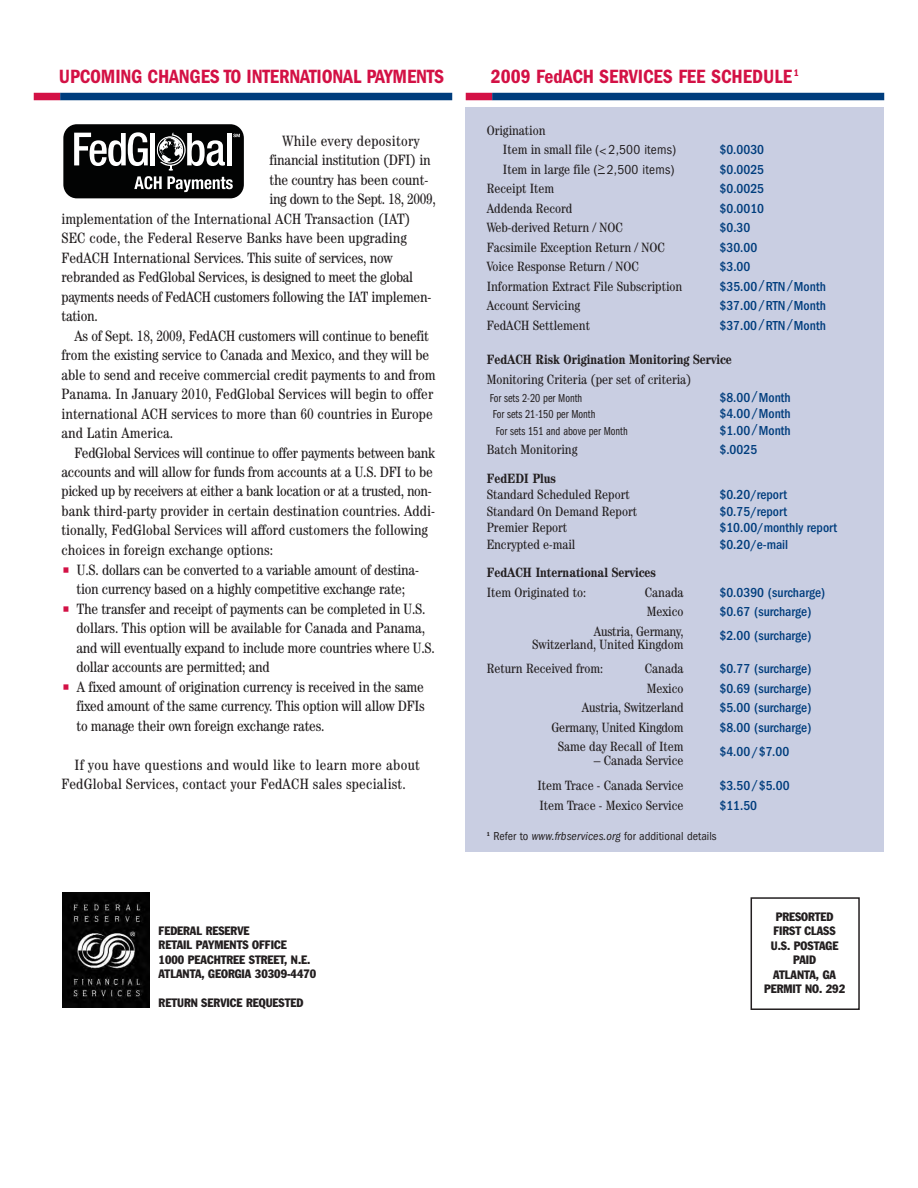
<style>
.page{position:relative;width:918px;height:1188px;background:#fff}
.page>*{position:absolute;margin:0;border:0;box-sizing:border-box;transform-origin:0 0}
.t1{font:600 condensed 36px "Franklin Gothic";color:#d31145}
.t2{font:600 condensed 19.95px "Franklin Gothic";letter-spacing:-.01em;color:#d31145}
.t3{font:condensed 15px/19.5px "Century";letter-spacing:-.015em;color:#231f20}
.t4{font:condensed 15px "Century";letter-spacing:.005em;color:#231f20}
.t5{font:condensed 15px/19.5px "Century";letter-spacing:.015em;color:#231f20}
.t6{font:condensed 15px "Century";letter-spacing:.01em;color:#231f20}
.t7{font:condensed 15px "Century";letter-spacing:.02em;color:#231f20}
.t8{font:condensed 13.5px/19.5px "Century";color:#231f20}
.t9{font:500 condensed 13.5px "Franklin Gothic";color:#003d7d}
.t10{font:700 condensed 13.5px "Century";color:#231f20}
.t11{font:condensed 12px/14.4px "Franklin Gothic";color:#231f20}
.t12{font:12px "Franklin Gothic Book Cmpr";color:#231f20}
.t13{font:condensed 12px "Franklin Gothic";letter-spacing:.005em;color:#231f20}
.s1{font-family:"Franklin Gothic"}
.s2{font-style:italic}
</style>
<div class="page">
<div style="left:751px;top:897px;width:109px;height:113px;border:2px solid #231f20"></div>
<img style="left:63px;top:892px;width:87px;height:116px">
<div style="left:466px;top:107px;width:418px;height:745px;background:#c9cee2"></div>
<div style="left:466px;top:93px;width:26px;height:7px;background:#d31145"></div>
<div style="left:492px;top:93px;width:392px;height:7px;background:#003d7d"></div>
<div style="left:34px;top:93px;width:26px;height:7px;background:#d31145"></div>
<div style="left:60px;top:93px;width:392px;height:7px;background:#003d7d"></div>
<div style="left:63px;top:124px;width:181px;height:74px;background:#020303;border-radius:14px"></div>
<svg style="left:74px;top:132px;width:166px;height:60px"></svg>
<h2 class="t2" style="left:59px;top:70px;width:387px">UPCOMING CHANGES TO INTERNATIONAL PAYMENTS</h2>
<p class="t7" style="left:283px;top:135px;width:138px">While every depository</p>
<p class="t3" style="left:270px;top:151px;width:162px">financial institution (DFI) in</p>
<p class="t3" style="left:270px;top:171px;width:160px">the country has been count-</p>
<p class="t3" style="left:270px;top:190px;width:168px">ing down to the Sept. 18, 2009,</p>
<p class="t3" style="left:61px;top:210px;width:351px">implementation of the International ACH Transaction (IAT)</p>
<p class="t6" style="left:61px;top:233px;width:347px">SEC code, the Federal Reserve Banks have been upgrading</p>
<p class="t3" style="left:61px;top:249px;width:333px">FedACH International Services. This suite of services, now</p>
<p class="t3" style="left:61px;top:268px;width:353px">rebranded as FedGlobal Services, is designed to meet the global</p>
<p class="t3" style="left:61px;top:288px;width:371px">payments needs of FedACH customers following the IAT implemen-</p>
<p class="t3" style="left:61px;top:307px;width:38px">tation.</p>
<p class="t3" style="left:74px;top:327px;width:356px">As of Sept. 18, 2009, FedACH customers will continue to benefit</p>
<p class="t3" style="left:61px;top:346px;width:369px">from the existing service to Canada and Mexico, and they will be</p>
<p class="t3" style="left:61px;top:366px;width:376px">able to send and receive commercial credit payments to and from</p>
<p class="t4" style="left:61px;top:389px;width:373px">Panama. In January 2010, FedGlobal Services will begin to offer</p>
<p class="t4" style="left:61px;top:408px;width:373px">international ACH services to more than 60 countries in Europe</p>
<p class="t4" style="left:61px;top:428px;width:113px">and Latin America.</p>
<p class="t3" style="left:74px;top:444px;width:362px">FedGlobal Services will continue to offer payments between bank</p>
<p class="t3" style="left:61px;top:463px;width:373px">accounts and will allow for funds from accounts at a U.S. DFI to be</p>
<p class="t3" style="left:61px;top:483px;width:372px">picked up by receivers at either a bank location or at a trusted, non-</p>
<p class="t4" style="left:61px;top:506px;width:375px">bank third-party provider in certain destination countries. Addi-</p>
<p class="t4" style="left:61px;top:525px;width:368px">tionally, FedGlobal Services will afford customers the following</p>
<p class="t4" style="left:61px;top:545px;width:213px">choices in foreign exchange options:</p>
<h1 class="t1" style="left:61px;top:558px;width:11px">·</h1>
<p class="t3" style="left:76px;top:561px;width:344px">U.S. dollars can be converted to a variable amount of destina&shy;tion currency based on a highly competitive exchange rate;</p>
<h1 class="t1" style="left:61px;top:597px;width:11px">·</h1>
<p class="t3" style="left:76px;top:600px;width:360px">The transfer and receipt of payments can be completed in U.S. dollars. This option will be available for Canada and Panama, and will eventually expand to include more countries where U.S. dollar accounts are permitted; and</p>
<h1 class="t1" style="left:61px;top:675px;width:11px">·</h1>
<p class="t3" style="left:76px;top:678px;width:350px;text-align:justify">A fixed amount of origination currency is received in the same fixed amount of the same currency. This option will allow DFIs to manage their own foreign exchange rates.</p>
<p class="t5" style="left:61px;top:756px;width:360px;text-indent:13px">If you have questions and would like to learn more about<br>FedGlobal Services, contact your FedACH sales specialist.</p>
<p class="t11" style="left:159px;top:924px;width:159px">FEDERAL RESERVE<br>RETAIL PAYMENTS OFFICE<br>1000 PEACHTREE STREET, N.E.<br>ATLANTA, GEORGIA 30309-4470</p>
<p class="t11" style="left:159px;top:996px;width:146px">RETURN SERVICE REQUESTED</p>
<h2 class="t2" style="left:491px;top:70px;width:309px">2009 FedACH SERVICES FEE SCHEDULE <sup>1</sup></h2>
<p class="t8" style="left:503px;top:122px;width:175px;text-indent:-16px">Origination<br>Item in small file <span class="s1">(&lt; 2,500 items)</span></p>
<p class="t9" style="left:720px;top:145px;width:46px">$0.0030</p>
<p class="t8" style="left:503px;top:160px;width:173px">Item in large file <span class="s1">(&gt; 2,500 items)</span></p>
<p class="t9" style="left:720px;top:165px;width:46px">$0.0025</p>
<p class="t8" style="left:487px;top:180px;width:69px">Receipt Item</p>
<p class="t9" style="left:720px;top:184px;width:46px">$0.0025</p>
<p class="t8" style="left:487px;top:199px;width:87px">Addenda Record</p>
<p class="t9" style="left:720px;top:204px;width:46px">$0.0010</p>
<p class="t8" style="left:487px;top:219px;width:138px">Web-derived Return / NOC</p>
<p class="t9" style="left:720px;top:223px;width:32px">$0.30</p>
<p class="t8" style="left:487px;top:238px;width:180px">Facsimile Exception Return / NOC</p>
<p class="t9" style="left:720px;top:243px;width:39px">$30.00</p>
<p class="t8" style="left:487px;top:258px;width:154px">Voice Response Return / NOC</p>
<p class="t9" style="left:720px;top:262px;width:32px">$3.00</p>
<p class="t8" style="left:487px;top:277px;width:197px">Information Extract File Subscription</p>
<p class="t9" style="left:720px;top:282px;width:108px">$35.00/RTN/Month</p>
<p class="t8" style="left:487px;top:297px;width:95px">Account Servicing</p>
<p class="t9" style="left:720px;top:301px;width:108px">$37.00/RTN/Month</p>
<p class="t8" style="left:487px;top:316px;width:105px">FedACH Settlement</p>
<p class="t9" style="left:719px;top:321px;width:108px">$37.00/RTN/Month</p>
<p class="t10" style="left:487px;top:355px;width:247px">FedACH Risk Origination Monitoring Service</p>
<p class="t8" style="left:487px;top:370px;width:206px">Monitoring Criteria (per set of criteria)</p>
<p class="t12" style="left:490px;top:394px;width:94px">For sets 2-20 per Month</p>
<p class="t9" style="left:720px;top:393px;width:73px">$8.00/Month</p>
<p class="t12" style="left:493px;top:410px;width:104px">For sets 21-150 per Month</p>
<p class="t9" style="left:720px;top:409px;width:73px">$4.00/Month</p>
<p class="t12" style="left:496px;top:427px;width:134px">For sets 151 and above per Month</p>
<p class="t9" style="left:720px;top:426px;width:73px">$1.00/Month</p>
<p class="t8" style="left:487px;top:441px;width:92px">Batch Monitoring</p>
<p class="t9" style="left:720px;top:445px;width:39px">$.0025</p>
<p class="t10" style="left:487px;top:473px;width:71px">FedEDI Plus</p>
<p class="t8" style="left:487px;top:486px;width:144px">Standard Scheduled Report</p>
<p class="t9" style="left:720px;top:490px;width:69px">$0.20/report</p>
<p class="t8" style="left:487px;top:502px;width:152px">Standard On Demand Report</p>
<p class="t9" style="left:720px;top:507px;width:69px">$0.75/report</p>
<p class="t8" style="left:487px;top:519px;width:82px">Premier Report</p>
<p class="t9" style="left:720px;top:523px;width:119px">$10.00/monthly report</p>
<p class="t8" style="left:487px;top:535px;width:90px">Encrypted e-mail</p>
<p class="t9" style="left:720px;top:540px;width:70px">$0.20/e-mail</p>
<p class="t10" style="left:487px;top:568px;width:171px">FedACH International Services</p>
<p class="t8" style="left:487px;top:583px;width:101px">Item Originated to:</p>
<p class="t8" style="left:645px;top:583px;width:40px">Canada</p>
<p class="t9" style="left:720px;top:588px;width:107px">$0.0390 (surcharge)</p>
<p class="t8" style="left:647px;top:603px;width:38px">Mexico</p>
<p class="t9" style="left:720px;top:607px;width:94px">$0.67 (surcharge)</p>
<p class="t8" style="left:532px;top:625px;width:153px;line-height:13.5px;text-align:right">Austria, Germany,<br>Switzerland, United Kingdom</p>
<p class="t9" style="left:720px;top:631px;width:94px">$2.00 (surcharge)</p>
<p class="t8" style="left:487px;top:660px;width:118px">Return Received from:</p>
<p class="t8" style="left:645px;top:660px;width:40px">Canada</p>
<p class="t9" style="left:720px;top:664px;width:94px">$0.77 (surcharge)</p>
<p class="t8" style="left:647px;top:679px;width:38px">Mexico</p>
<p class="t9" style="left:720px;top:684px;width:94px">$0.69 (surcharge)</p>
<p class="t8" style="left:582px;top:699px;width:103px">Austria, Switzerland</p>
<p class="t9" style="left:720px;top:703px;width:94px">$5.00 (surcharge)</p>
<p class="t8" style="left:551px;top:718px;width:134px">Germany, United Kingdom</p>
<p class="t9" style="left:720px;top:723px;width:94px">$8.00 (surcharge)</p>
<p class="t8" style="left:558px;top:738px;width:127px">Same day Recall of Item</p>
<p class="t8" style="left:594px;top:751px;width:91px">– Canada Service</p>
<p class="t9" style="left:720px;top:747px;width:71px">$4.00/$7.00</p>
<p class="t8" style="left:537px;top:777px;width:148px">Item Trace - Canada Service</p>
<p class="t9" style="left:720px;top:781px;width:72px">$3.50/$5.00</p>
<p class="t8" style="left:539px;top:796px;width:146px">Item Trace - Mexico Service</p>
<p class="t9" style="left:720px;top:801px;width:39px">$11.50</p>
<p class="t13" style="left:487px;top:832px;width:231px"><sup>1</sup> Refer to <span class="s2">www.frbservices.org</span> for additional details</p>
<p class="t11" style="left:764px;top:910px;width:83px;text-align:center">PRESORTED<br>FIRST CLASS<br>U.S. POSTAGE<br>PAID<br>ATLANTA, GA<br>PERMIT NO. 292</p>
</div>
